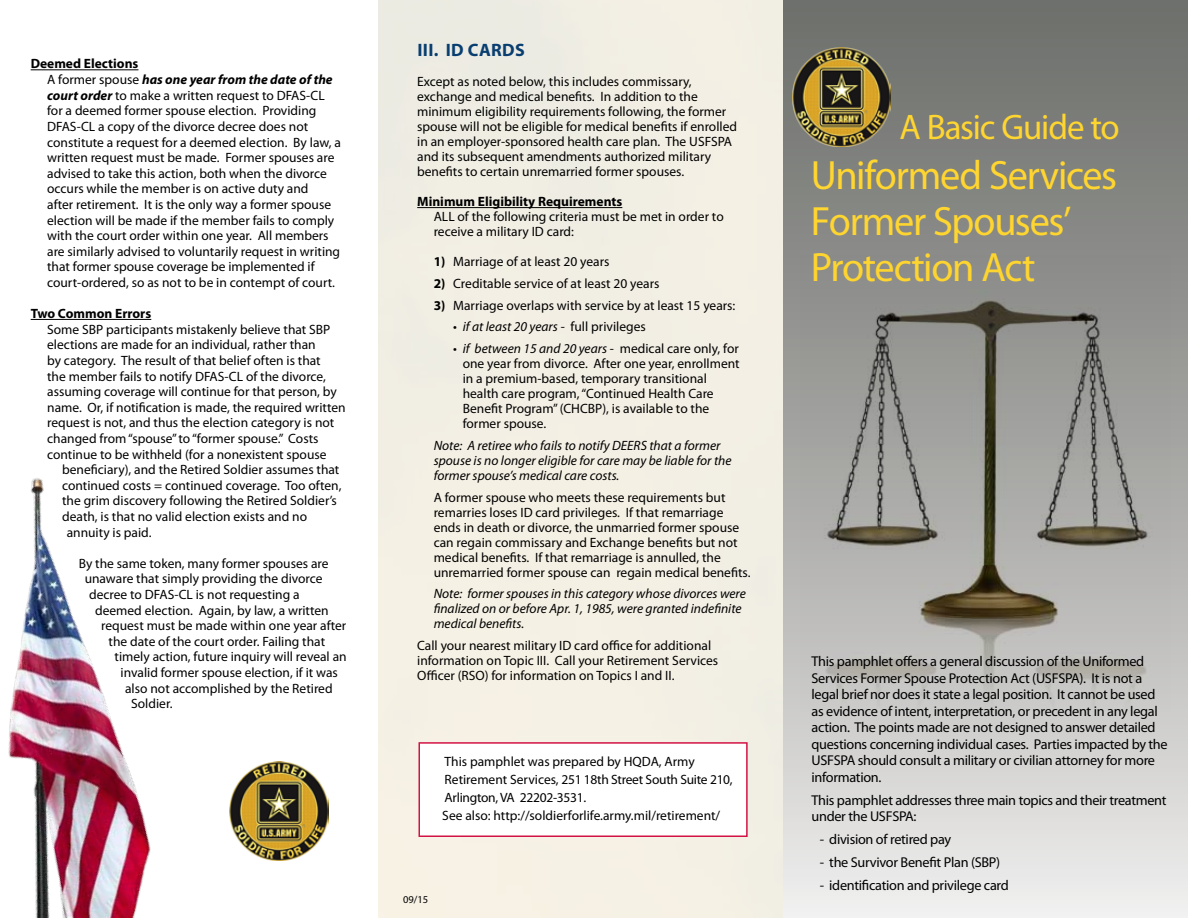
<style>
.page{position:relative;width:1188px;height:918px;background:#fff}
.page>*{position:absolute;margin:0;border:0;box-sizing:border-box;transform-origin:0 0}
.t1{font:41.1px/45.9px "Myriad Pro";letter-spacing:-.03em;color:#ffd530}
.t2{font:35.7px "Myriad Pro";letter-spacing:-.035em;color:#ffd530}
.t3{font:700 18px "Myriad Pro";letter-spacing:.02em;color:#093e70}
.t4{font:14.25px/16.5px "Myriad Pro";letter-spacing:-.02em;color:#000}
.t5{font:13.5px/15.6px "Myriad Pro";color:#000}
.t6{font:italic 13.5px/15px "Myriad Pro";color:#000}
.t7{font:700 13.5px "Myriad Pro";color:#000}
.t8{font:10.5px "Myriad Pro";color:#000}
.s1{font-weight:700}
.s2{font-weight:700;font-style:italic}
.s3{font-style:italic}
</style>
<div class="page">
<div style="left:783px;top:0;width:405px;height:918px;background:linear-gradient(to bottom,#686a66,#ebeae9)"></div>
<div style="left:418px;top:742px;width:330px;height:95px;background:#fff;border:2px solid #d31245"></div>
<hr style="left:31px;top:69px;width:107px;height:1px;background:#000">
<hr style="left:31px;top:319px;width:120px;height:1px;background:#000">
<hr style="left:417px;top:207px;width:205px;height:1px;background:#000">
<img style="left:8px;top:478px;width:143px;height:440px">
<img style="left:801px;top:255px;width:369px;height:456px">
<img style="left:792px;top:48px;width:99px;height:98px">
<img style="left:230px;top:761px;width:98px;height:99px">
<p class="t5" style="left:47px;top:56px;width:295px;text-indent:-16px"><span class="s1">Deemed Elections<br></span>A former spouse <span class="s2">has one year from the date of the court order</span> to make a written request to DFAS-CL for a deemed former spouse election. Providing DFAS-CL a copy of the divorce decree does not constitute a request for a deemed election. By law, a written request must be made. Former spouses are advised to take this action, both when the divorce occurs while the member is on active duty and<br>after retirement. It is the only way a former spouse election will be made if the member fails to comply with the court order within one year. All members are similarly advised to voluntarily request in writing that former spouse coverage be implemented if court-ordered, so as not to be in contempt of court.</p>
<p class="t7" style="left:31px;top:305px;width:122px">Two Common Errors</p>
<p class="t5" style="left:47px;top:321px;width:300px">Some SBP participants mistakenly believe that SBP elections are made for an individual, rather than<br>by category. The result of that belief often is that<br>the member fails to notify DFAS-CL of the divorce, assuming coverage will continue for that person, by name. Or, if notification is made, the required written request is not, and thus the election category is not changed from “spouse” to “former spouse.” Costs continue to be withheld (for a nonexistent spouse</p>
<p class="t5" style="left:62px;top:462px;width:279px">beneficiary), and the Retired Soldier assumes that</p>
<p class="t5" style="left:62px;top:477px;width:281px">continued costs = continued coverage. Too often,</p>
<p class="t5" style="left:62px;top:493px;width:276px">the grim discovery following the Retired Soldier’s</p>
<p class="t5" style="left:62px;top:508px;width:246px">death, is that no valid election exists and no</p>
<p class="t5" style="left:67px;top:524px;width:86px">annuity is paid.</p>
<p class="t5" style="left:79px;top:555px;width:251px">By the same token, many former spouses are</p>
<p class="t5" style="left:85px;top:571px;width:239px">unaware that simply providing the divorce</p>
<p class="t5" style="left:89px;top:587px;width:212px">decree to DFAS-CL is not requesting a</p>
<p class="t5" style="left:95px;top:602px;width:235px">deemed election. Again, by law, a written</p>
<p class="t5" style="left:101px;top:618px;width:247px">request must be made within one year after</p>
<p class="t5" style="left:109px;top:633px;width:218px">the date of the court order. Failing that</p>
<p class="t5" style="left:115px;top:649px;width:234px">timely action, future inquiry will reveal an</p>
<p class="t5" style="left:121px;top:665px;width:219px">invalid former spouse election, if it was</p>
<p class="t5" style="left:125px;top:680px;width:209px">also not accomplished by the Retired</p>
<p class="t5" style="left:131px;top:696px;width:43px">Soldier.</p>
<h3 class="t3" style="left:417px;top:38px;width:109px">III. ID Cards</h3>
<p class="t5" style="left:417px;top:74px;width:321px;line-height:15px">Except as noted below, this includes commissary, exchange and medical benefits. In addition to the minimum eligibility requirements following, the former spouse will not be eligible for medical benefits if enrolled in an employer-sponsored health care plan. The USFSPA and its subsequent amendments authorized military benefits to certain unremarried former spouses.</p>
<p class="t7" style="left:417px;top:193px;width:207px">Minimum Eligibility Requirements</p>
<p class="t5" style="left:434px;top:209px;width:292px;line-height:15px">ALL of the following criteria must be met in order to receive a military ID card:</p>
<p class="t5" style="left:434px;top:254px;width:177px"><span class="s1">1)</span> Marriage of at least 20 years</p>
<p class="t5" style="left:434px;top:275px;width:227px"><span class="s1">2)</span> Creditable service of at least 20 years</p>
<p class="t5" style="left:434px;top:297px;width:303px"><span class="s1">3)</span> Marriage overlaps with service by at least 15 years:</p>
<p class="t5" style="left:453px;top:319px;width:194px">• <span class="s3">if at least 20 years</span> - full privileges</p>
<p class="t5" style="left:463px;top:341px;width:278px;line-height:15px;text-indent:-10px">• <span class="s3">if between 15 and 20 years</span> - medical care only, for one year from divorce. After one year, enrollment in a premium-based, temporary transitional health care program, “Continued Health Care Benefit Program” (CHCBP), is available to the former spouse.</p>
<p class="t6" style="left:434px;top:438px;width:299px">Note: A retiree who fails to notify DEERS that a former spouse is no longer eligible for care may be liable for the former spouse’s medical care costs.</p>
<p class="t5" style="left:434px;top:489px;width:318px;line-height:15px">A former spouse who meets these requirements but remarries loses ID card privileges. If that remarriage ends in death or divorce, the unmarried former spouse can regain commissary and Exchange benefits but not medical benefits. If that remarriage is annulled, the unremarried former spouse can regain medical benefits.</p>
<p class="t6" style="left:434px;top:586px;width:314px">Note: former spouses in this category whose divorces were finalized on or before Apr. 1, 1985, were granted indefinite medical benefits.</p>
<p class="t5" style="left:417px;top:638px;width:303px;line-height:15px">Call your nearest military ID card office for additional information on Topic III. Call your Retirement Services<br>Officer (RSO) for information on Topics I and II.</p>
<p class="t5" style="left:442px;top:752px;width:292px;line-height:18px">This pamphlet was prepared by HQDA, Army Retirement Services, 251 18th Street South Suite 210, Arlington, VA 22202-3531.<br>See also: http://soldierforlife.army.mil/retirement/</p>
<p class="t8" style="left:403px;top:893px;width:27px">09/15</p>
<h2 class="t2" style="left:899px;top:105px;width:222px">A Basic Guide to</h2>
<h1 class="t1" style="left:811px;top:152px;width:308px">Uniformed Services<br>Former Spouses’<br>Protection Act</h1>
<p class="t4" style="left:812px;top:653px;width:358px">This pamphlet offers a general discussion of the Uniformed Services Former Spouse Protection Act (USFSPA). It is not a legal brief nor does it state a legal position. It cannot be used as evidence of intent, interpretation, or precedent in any legal action. The points made are not designed to answer detailed questions concerning individual cases. Parties impacted by the USFSPA should consult a military or civilian attorney for more information.</p>
<p class="t4" style="left:812px;top:791px;width:357px">This pamphlet addresses three main topics and their treatment under the USFSPA:</p>
<p class="t4" style="left:820px;top:831px;width:133px">- division of retired pay</p>
<p class="t4" style="left:820px;top:854px;width:182px">- the Survivor Benefit Plan (SBP)</p>
<p class="t4" style="left:820px;top:877px;width:191px">- identification and privilege card</p>
</div>
